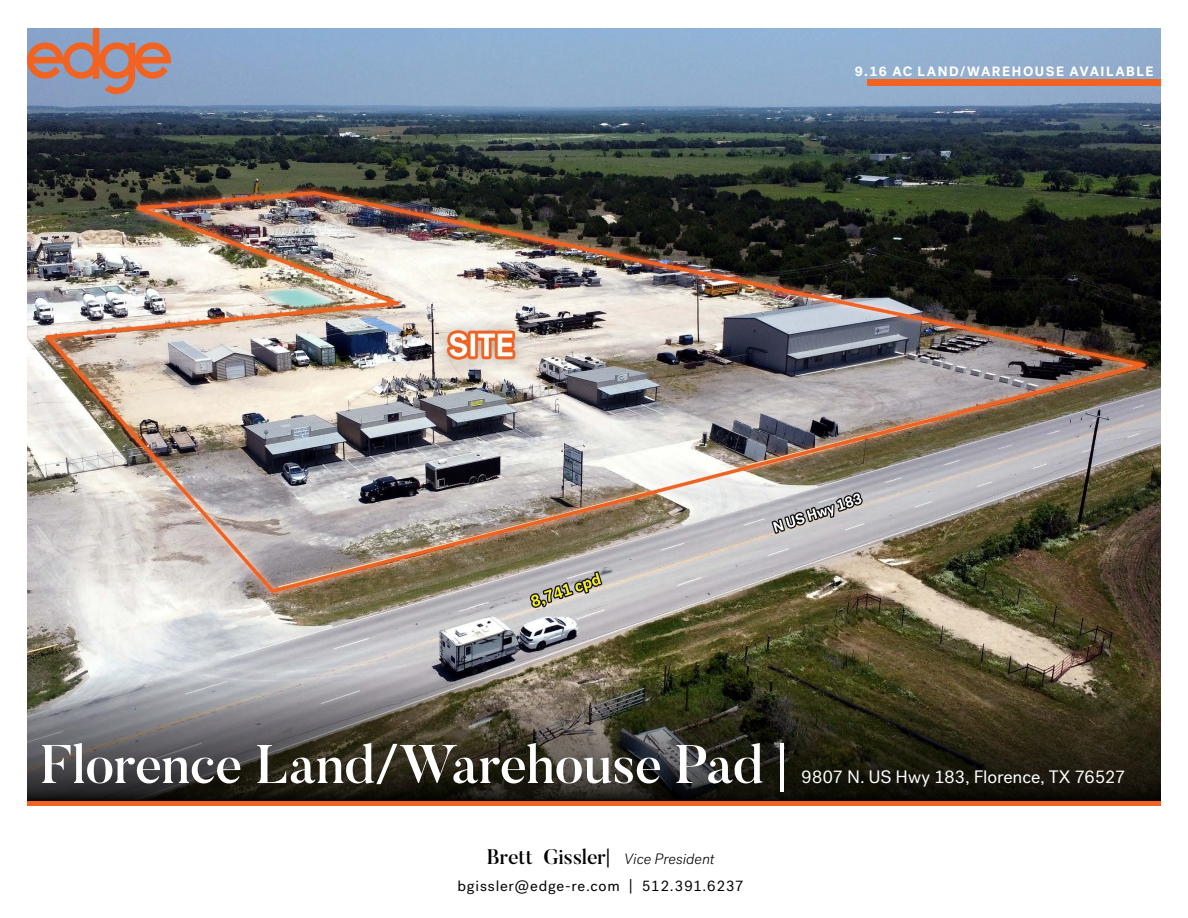
<style>
.page{position:relative;width:1188px;height:918px;background:#fff}
.page>*{position:absolute;margin:0;border:0;box-sizing:border-box;transform-origin:0 0}
.t1{font:500 54px "Butler";letter-spacing:-.01em;color:#fff}
.t2{font:500 21px "Butler";letter-spacing:-.005em;color:#000}
.t3{font:18px "Post Grotesk";letter-spacing:-.01em;color:#fff}
.t4{font:15px "Post Grotesk";letter-spacing:.05em;color:#000}
.t5{font:700 13.5px "Post Grotesk";letter-spacing:.11em;color:#fff}
.s1{font-family:"Post Grotesk";font-weight:300;font-style:italic;font-size:15px}
</style>
<div class="page">
<div style="left:27px;top:800px;width:1134px;height:6px;background:#f26322"></div>
<img style="left:27px;top:28px;width:1134px;height:645px">
<div style="left:867px;top:79px;width:294px;height:6px;background:#f26322"></div>
<svg style="left:27px;top:673px;width:1134px;height:128px;background:#454238"></svg>
<svg style="left:27px;top:28px;width:144px;height:66px;background:#ab8d90"></svg>
<p class="t5" style="left:855px;top:63px;width:300px">9.16 AC LAND/WAREHOUSE AVAILABLE</p>
<h1 class="t1" style="left:41px;top:730px;width:748px">Florence Land/Warehouse Pad |</h1>
<p class="t3" style="left:801px;top:766px;width:326px">9807 N. US Hwy 183, Florence, TX 76527</p>
<h2 class="t2" style="left:487px;top:843px;width:229px">Brett Gissler| <span class="s1">Vice President</span></h2>
<p class="t4" style="left:458px;top:877px;width:288px">bgissler@edge-re.com | 512.391.6237</p>
</div>
